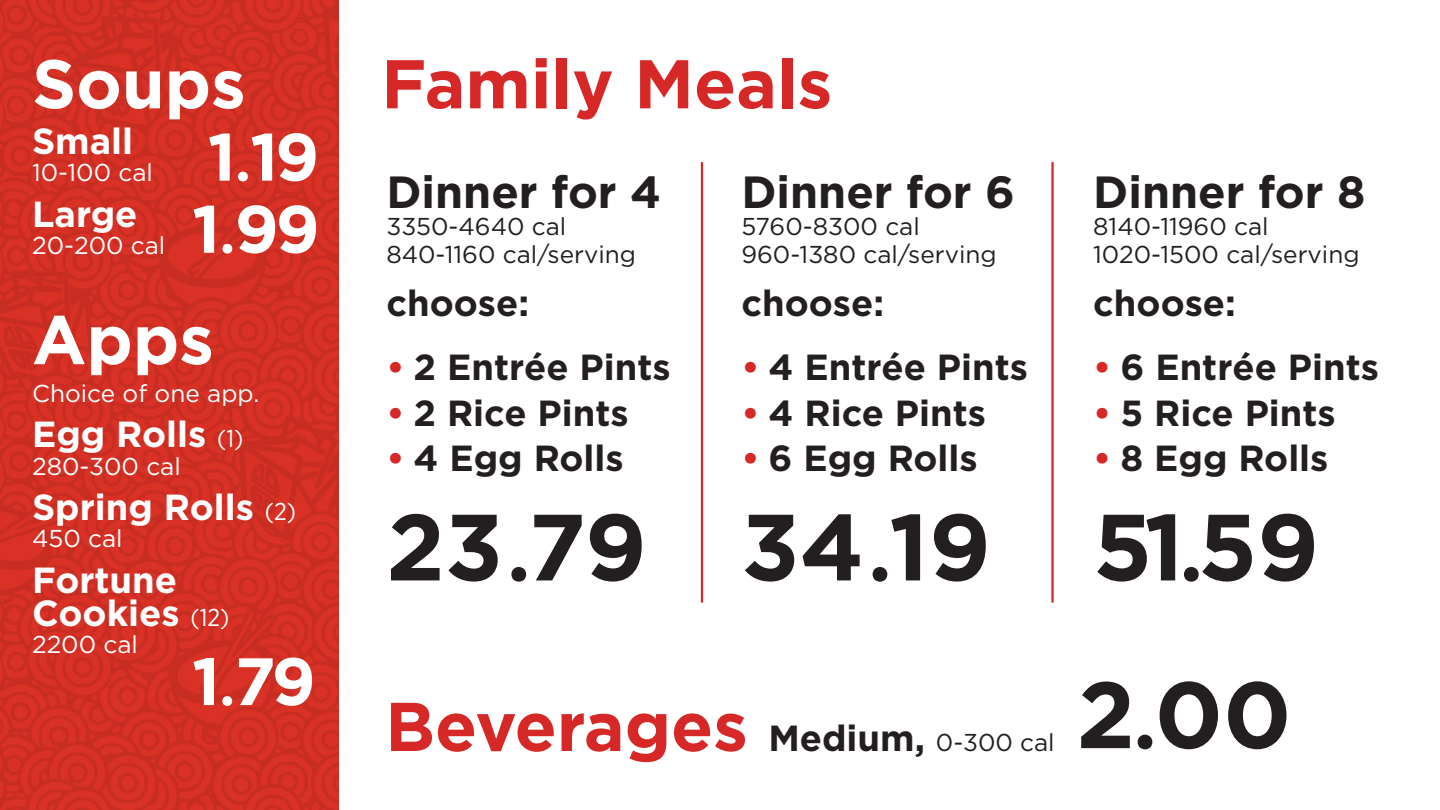
<style>
.page{position:relative;width:1440px;height:810px;background:#fff}
.page>*{position:absolute;margin:0;border:0;box-sizing:border-box;transform-origin:0 0}
.t1{font:700 93.82px "Gotham";color:#231f20}
.t2{font:700 68.78px "Gotham";color:#d52827}
.t3{font:700 68.78px "Gotham";color:#fff}
.t4{font:700 66.82px/72.2px "Gotham";color:#fff}
.t5{font:700 45.08px "Gotham";color:#231f20}
.t6{font:700 36.3px "Gotham";color:#231f20}
.t7{font:700 36.3px/33px "Gotham";color:#fff}
.t8{font:24.38px/27.5px "Gotham";color:#231f20}
.t9{font:24.38px "Gotham";color:#fff}
.s1{font-family:"Arial Rounded MT Bold";font-weight:400}
.s2{font-family:"Gotham Narrow";font-weight:400;font-size:24.38px}
.s3{color:#d52827}
.s4{font-family:"Arial Rounded MT Bold";font-weight:400;font-size:100.12px}
.s5{font-size:36.3px;color:#231f20}
.s6{font-weight:400;font-size:24.38px;color:#231f20}
</style>
<div class="page">
<img style="left:0;top:0;width:338px;height:810px">
<hr style="left:701px;top:162px;width:2px;height:441px;background:#d52827">
<hr style="left:1051px;top:162px;width:3px;height:441px;background:#d52827">
<h2 class="t3" style="left:32px;top:44px;width:215px">Soups</h2>
<p class="t7" style="left:32px;top:123px;width:103px">Small</p>
<p class="t9" style="left:32px;top:159px;width:122px">10-100 cal</p>
<p class="t7" style="left:32px;top:196px;width:107px">Large</p>
<p class="t9" style="left:32px;top:232px;width:135px">20-200 cal</p>
<h3 class="t4" style="left:192px;top:119px;width:129px">1<span class="s1">.</span>19<br>1<span class="s1">.</span>99</h3>
<h2 class="t3" style="left:32px;top:300px;width:183px">Apps</h2>
<p class="t9" style="left:32px;top:380px;width:229px">Choice of one app.</p>
<p class="t7" style="left:32px;top:417px;width:213px">Egg Rolls <span class="s2">(1)</span></p>
<p class="t9" style="left:32px;top:452px;width:150px">280-300 cal</p>
<p class="t7" style="left:32px;top:490px;width:265px">Spring Rolls <span class="s2">(2)</span></p>
<p class="t9" style="left:32px;top:525px;width:92px">450 cal</p>
<p class="t7" style="left:32px;top:563px;width:199px">Fortune<br>Cookies <span class="s2">(12)</span></p>
<p class="t9" style="left:32px;top:631px;width:107px">2200 cal</p>
<h3 class="t4" style="left:192px;top:644px;width:125px">1<span class="s1">.</span>79</h3>
<h2 class="t2" style="left:381px;top:44px;width:452px">Family Meals</h2>
<p class="t5" style="left:386px;top:166px;width:276px">Dinner for 4</p>
<p class="t8" style="left:386px;top:213px;width:251px">3350-4640 cal<br>840-1160 cal/serving</p>
<p class="t6" style="left:386px;top:282px;width:144px">choose:</p>
<p class="t6" style="left:386px;top:346px;width:286px"><span class="s3">•</span> 2 Entrée Pints</p>
<p class="t6" style="left:386px;top:392px;width:244px"><span class="s3">•</span> 2 Rice Pints</p>
<p class="t6" style="left:386px;top:437px;width:239px"><span class="s3">•</span> 4 Egg Rolls</p>
<h1 class="t1" style="left:386px;top:493px;width:262px">23<span class="s4">.</span>79</h1>
<p class="t5" style="left:741px;top:166px;width:275px">Dinner for 6</p>
<p class="t8" style="left:741px;top:213px;width:257px">5760-8300 cal<br>960-1380 cal/serving</p>
<p class="t6" style="left:741px;top:282px;width:144px">choose:</p>
<p class="t6" style="left:741px;top:346px;width:288px"><span class="s3">•</span> 4 Entrée Pints</p>
<p class="t6" style="left:741px;top:392px;width:246px"><span class="s3">•</span> 4 Rice Pints</p>
<p class="t6" style="left:741px;top:437px;width:238px"><span class="s3">•</span> 6 Egg Rolls</p>
<h1 class="t1" style="left:741px;top:493px;width:251px">34<span class="s4">.</span>19</h1>
<p class="t5" style="left:1093px;top:166px;width:274px">Dinner for 8</p>
<p class="t8" style="left:1093px;top:213px;width:268px">8140-11960 cal<br>1020-1500 cal/serving</p>
<p class="t6" style="left:1093px;top:282px;width:144px">choose:</p>
<p class="t6" style="left:1093px;top:346px;width:287px"><span class="s3">•</span> 6 Entrée Pints</p>
<p class="t6" style="left:1093px;top:392px;width:244px"><span class="s3">•</span> 5 Rice Pints</p>
<p class="t6" style="left:1093px;top:437px;width:237px"><span class="s3">•</span> 8 Egg Rolls</p>
<h1 class="t1" style="left:1093px;top:493px;width:227px">51<span class="s4">.</span>59</h1>
<h2 class="t2" style="left:385px;top:687px;width:671px">Beverages <span class="s5">Medium,</span> <span class="s6">0-300 cal</span></h2>
<h1 class="t1" style="left:1077px;top:661px;width:216px">2<span class="s4">.</span>00</h1>
</div>
